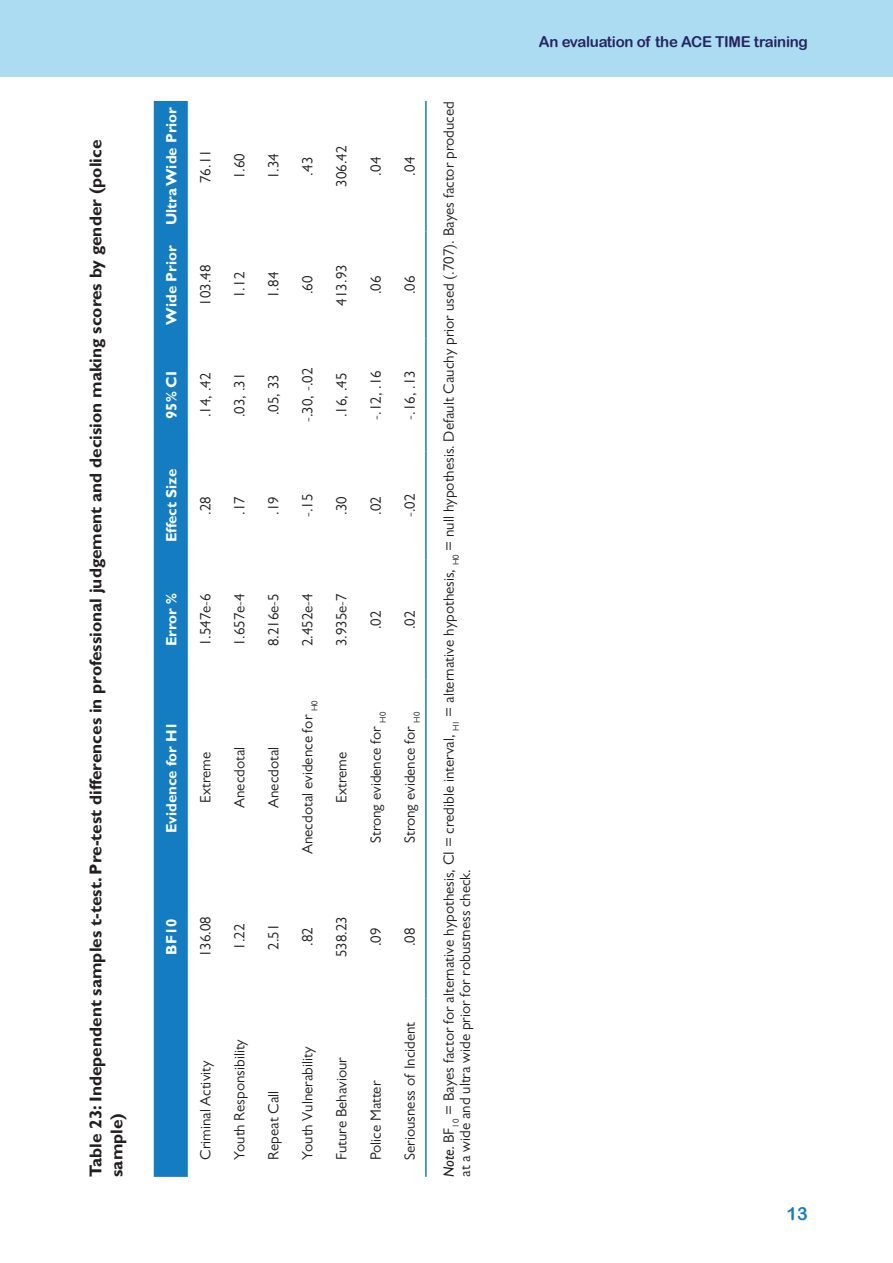
<style>
.page{position:relative;width:893px;height:1263px;background:#fff}
.page>*{position:absolute;margin:0;border:0;box-sizing:border-box;transform-origin:0 0}
.t1{font:18px "Arial Rounded MT Bold";color:#147cc1}
.t2{font:700 17.25px/21px "Gill Sans";color:#231f20}
.t3{font:15px/16.5px "Gill Sans";color:#231f20}
.t4{font:700 15px "Gill Sans";color:#fff}
.t5{font:15px "Arial Rounded MT Bold";letter-spacing:-.02em;color:#252660}
.s1{font-style:italic}
</style>
<div class="page">
<div style="left:0;top:0;width:893px;height:77px;background:#abdcf1"></div>
<div style="left:154px;top:101px;width:34px;height:1076px;background:#147cc1"></div>
<hr style="left:425px;top:999px;width:2px;height:178px;background:#147cc1">
<hr style="left:425px;top:875px;width:2px;height:124px;background:#147cc1">
<hr style="left:425px;top:680px;width:2px;height:195px;background:#147cc1">
<hr style="left:425px;top:560px;width:2px;height:120px;background:#147cc1">
<hr style="left:425px;top:451px;width:2px;height:109px;background:#147cc1">
<hr style="left:425px;top:339px;width:2px;height:112px;background:#147cc1">
<hr style="left:425px;top:231px;width:2px;height:108px;background:#147cc1">
<hr style="left:425px;top:101px;width:2px;height:130px;background:#147cc1">
<p class="t2" style="left:85px;top:1177px;width:1038px;rotate:-90deg">Table 23: Independent samples t-test. Pre-test differences in professional judgement and decision making scores by gender (police sample)</p>
<p class="t4" style="left:163px;top:225px;width:120px;rotate:-90deg">Ultra Wide Prior</p>
<p class="t4" style="left:163px;top:325px;width:81px;rotate:-90deg">Wide Prior</p>
<p class="t4" style="left:163px;top:419px;width:50px;rotate:-90deg">95% CI</p>
<p class="t4" style="left:163px;top:542px;width:75px;rotate:-90deg">Effect Size</p>
<p class="t4" style="left:163px;top:646px;width:55px;rotate:-90deg">Error %</p>
<p class="t4" style="left:163px;top:833px;width:113px;rotate:-90deg">Evidence for H1</p>
<p class="t3" style="left:197px;top:183px;width:35px;rotate:-90deg">76.11</p>
<p class="t3" style="left:231px;top:179px;width:28px;rotate:-90deg">1.60</p>
<p class="t3" style="left:265px;top:179px;width:28px;rotate:-90deg">1.34</p>
<p class="t3" style="left:299px;top:176px;width:20px;rotate:-90deg">.43</p>
<p class="t3" style="left:333px;top:187px;width:43px;rotate:-90deg">306.42</p>
<p class="t3" style="left:367px;top:176px;width:20px;rotate:-90deg">.04</p>
<p class="t3" style="left:401px;top:176px;width:20px;rotate:-90deg">.04</p>
<p class="t3" style="left:197px;top:306px;width:43px;rotate:-90deg">103.48</p>
<p class="t3" style="left:231px;top:298px;width:28px;rotate:-90deg">1.12</p>
<p class="t3" style="left:265px;top:298px;width:28px;rotate:-90deg">1.84</p>
<p class="t3" style="left:299px;top:294px;width:20px;rotate:-90deg">.60</p>
<p class="t3" style="left:333px;top:306px;width:43px;rotate:-90deg">413.93</p>
<p class="t3" style="left:367px;top:294px;width:20px;rotate:-90deg">.06</p>
<p class="t3" style="left:401px;top:294px;width:20px;rotate:-90deg">.06</p>
<p class="t3" style="left:197px;top:417px;width:46px;rotate:-90deg">.14, .42</p>
<p class="t3" style="left:231px;top:417px;width:46px;rotate:-90deg">.03, .31</p>
<p class="t3" style="left:265px;top:415px;width:42px;rotate:-90deg">.05, 33</p>
<p class="t3" style="left:299px;top:422px;width:56px;rotate:-90deg">-.30, -.02</p>
<p class="t3" style="left:333px;top:417px;width:46px;rotate:-90deg">.16, .45</p>
<p class="t3" style="left:367px;top:420px;width:51px;rotate:-90deg">-.12, .16</p>
<p class="t3" style="left:401px;top:420px;width:51px;rotate:-90deg">-.16, .13</p>
<p class="t3" style="left:197px;top:515px;width:20px;rotate:-90deg">.28</p>
<p class="t3" style="left:231px;top:515px;width:20px;rotate:-90deg">.17</p>
<p class="t3" style="left:265px;top:515px;width:20px;rotate:-90deg">.19</p>
<p class="t3" style="left:299px;top:517px;width:25px;rotate:-90deg">-.15</p>
<p class="t3" style="left:333px;top:515px;width:20px;rotate:-90deg">.30</p>
<p class="t3" style="left:367px;top:515px;width:20px;rotate:-90deg">.02</p>
<p class="t3" style="left:401px;top:517px;width:25px;rotate:-90deg">-.02</p>
<p class="t3" style="left:197px;top:646px;width:55px;rotate:-90deg">1.547e-6</p>
<p class="t3" style="left:231px;top:646px;width:55px;rotate:-90deg">1.657e-4</p>
<p class="t3" style="left:197px;top:803px;width:52px;rotate:-90deg">Extreme</p>
<p class="t3" style="left:231px;top:808px;width:63px;rotate:-90deg">Anecdotal</p>
<p class="t3" style="left:265px;top:646px;width:55px;rotate:-90deg">8.216e-5</p>
<p class="t3" style="left:265px;top:808px;width:63px;rotate:-90deg">Anecdotal</p>
<p class="t3" style="left:299px;top:646px;width:55px;rotate:-90deg">2.452e-4</p>
<p class="t3" style="left:333px;top:646px;width:55px;rotate:-90deg">3.935e-7</p>
<p class="t3" style="left:299px;top:854px;width:155px;rotate:-90deg">Anecdotal evidence for <sub>H0</sub></p>
<p class="t3" style="left:333px;top:803px;width:52px;rotate:-90deg">Extreme</p>
<p class="t3" style="left:367px;top:629px;width:20px;rotate:-90deg">.02</p>
<p class="t3" style="left:401px;top:629px;width:20px;rotate:-90deg">.02</p>
<p class="t3" style="left:367px;top:843px;width:133px;rotate:-90deg">Strong evidence for <sub>H0</sub></p>
<p class="t3" style="left:401px;top:843px;width:133px;rotate:-90deg">Strong evidence for <sub>H0</sub></p>
<p class="t4" style="left:163px;top:955px;width:38px;rotate:-90deg">BF10</p>
<p class="t3" style="left:197px;top:957px;width:43px;rotate:-90deg">136.08</p>
<p class="t3" style="left:231px;top:950px;width:28px;rotate:-90deg">1.22</p>
<p class="t3" style="left:265px;top:950px;width:28px;rotate:-90deg">2.51</p>
<p class="t3" style="left:299px;top:946px;width:20px;rotate:-90deg">.82</p>
<p class="t3" style="left:333px;top:957px;width:43px;rotate:-90deg">538.23</p>
<p class="t3" style="left:367px;top:946px;width:20px;rotate:-90deg">.09</p>
<p class="t3" style="left:401px;top:946px;width:20px;rotate:-90deg">.08</p>
<p class="t3" style="left:197px;top:1160px;width:101px;rotate:-90deg">Criminal Activity</p>
<p class="t3" style="left:231px;top:1160px;width:122px;rotate:-90deg">Youth Responsibility</p>
<p class="t3" style="left:265px;top:1160px;width:70px;rotate:-90deg">Repeat Call</p>
<p class="t3" style="left:299px;top:1160px;width:114px;rotate:-90deg">Youth Vulnerability</p>
<p class="t3" style="left:333px;top:1160px;width:105px;rotate:-90deg">Future Behaviour</p>
<p class="t3" style="left:367px;top:1160px;width:81px;rotate:-90deg">Police Matter</p>
<p class="t3" style="left:401px;top:1160px;width:139px;rotate:-90deg">Seriousness of Incident</p>
<p class="t3" style="left:440px;top:1177px;width:1077px;rotate:-90deg"><span class="s1">Note.</span> BF<sub>10</sub> = Bayes factor for alternative hypothesis, CI = credible interval, <sub>H1</sub> = alternative hypothesis, <sub>H0</sub> = null hypothesis. Default Cauchy prior used (.707). Bayes factor produced at a wide and ultra wide prior for robustness check.</p>
<p class="t5" style="left:539px;top:32px;width:270px">An evaluation of the ACE TIME training</p>
<p class="t1" style="left:786px;top:1203px;width:23px">13</p>
</div>
